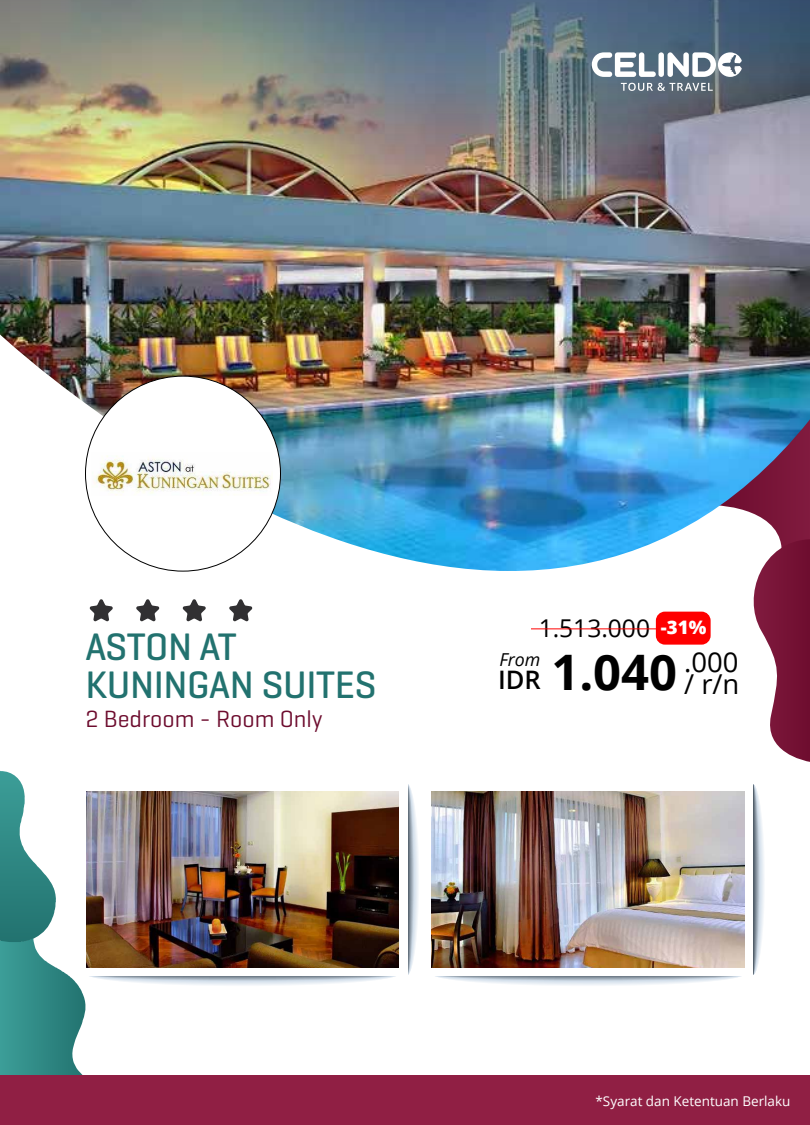
<style>
.page{position:relative;width:810px;height:1125px;background:#fff}
.page>*{position:absolute;margin:0;border:0;box-sizing:border-box;transform-origin:0 0}
.t1{font:700 48.97px "Open Sans";color:#000}
.t2{font:500 39px/37.5px "Geogrotesque";letter-spacing:-.01em;color:#22726f}
.t3{font:27.45px "Open Sans";color:#000}
.t4{font:24.53px "Open Sans";color:#000}
.t5{font:23.92px "Geogrotesque";color:#6d0c2e}
.t6{font:italic 17.77px "Open Sans";color:#000}
.t7{font:13.5px "Open Sans";color:#fff}
.s1{font-weight:800;font-size:18.6px;color:#fff}
.s2{font-weight:600;font-size:25.5px}
</style>
<div class="page">
<svg style="left:408px;top:784px;width:11px;height:191px"></svg>
<svg style="left:435px;top:976px;width:306px;height:9px"></svg>
<svg style="left:753px;top:784px;width:11px;height:191px"></svg>
<img style="left:432px;top:791px;width:313px;height:177px">
<svg style="left:753px;top:600px;width:57px;height:162px"></svg>
<img style="left:0;top:166px;width:810px;height:434px">
<img style="left:0;top:0;width:810px;height:166px">
<svg style="left:621px;top:83px;width:92px;height:8px"></svg>
<svg style="left:592px;top:52px;width:64px;height:25px"></svg>
<div style="left:658px;top:52px;width:6px;height:25px;background:#fff;border-radius:3px"></div>
<svg style="left:668px;top:52px;width:74px;height:25px"></svg>
<div style="left:86px;top:376px;width:194px;height:195px;background:#fff;border-radius:50%"></div>
<hr style="left:531px;top:628px;width:127px;height:1px;background:#f00">
<div style="left:656px;top:612px;width:55px;height:33px;background:#f00;border-radius:9px"></div>
<svg style="left:89px;top:599px;width:24px;height:23px"></svg>
<svg style="left:136px;top:599px;width:24px;height:23px"></svg>
<svg style="left:182px;top:599px;width:24px;height:23px"></svg>
<svg style="left:229px;top:599px;width:24px;height:23px"></svg>
<img style="left:0;top:771px;width:399px;height:305px">
<div style="left:0;top:1076px;width:810px;height:49px;background:#901f44"></div>
<img style="left:94px;top:456px;width:178px;height:39px">
<h2 class="t2" style="left:86px;top:627px;width:293px">ASTON AT<br>KUNINGAN SUITES</h2>
<h3 class="t5" style="left:86px;top:704px;width:238px">2 Bedroom - Room Only</h3>
<h3 class="t4" style="left:539px;top:612px;width:169px">1.513.000 <span class="s1">-31%</span></h3>
<h1 class="t1" style="left:498px;top:638px;width:242px"><span class="s2">IDR</span> 1.040 <sup>.000</sup></h1>
<h3 class="t6" style="left:500px;top:648px;width:42px">From</h3>
<h3 class="t3" style="left:684px;top:665px;width:57px">/ r/n</h3>
<p class="t7" style="left:596px;top:1091px;width:197px">*Syarat dan Ketentuan Berlaku</p>
</div>
